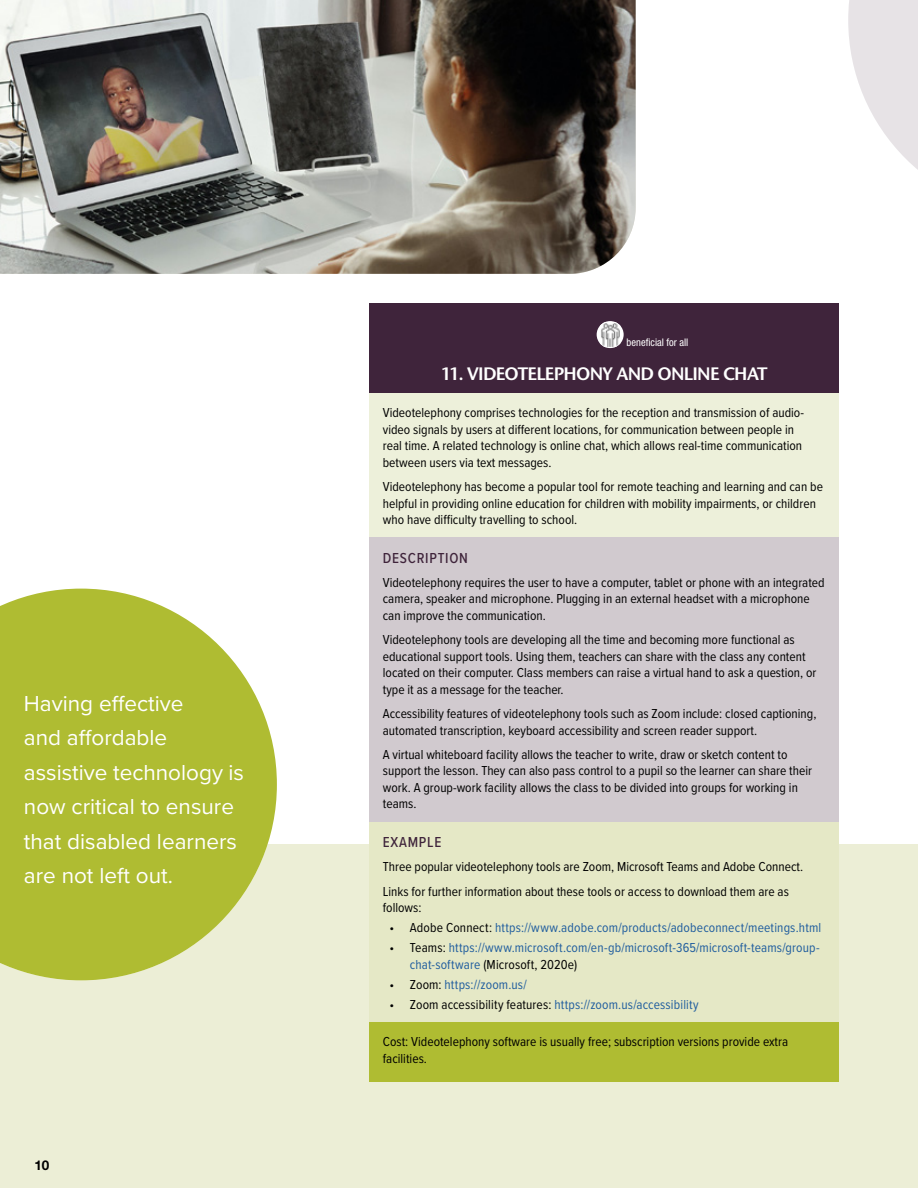
<style>
.page{position:relative;width:918px;height:1188px;background:#fff}
.page>*{position:absolute;margin:0;border:0;box-sizing:border-box;transform-origin:0 0}
.t1{font:22.5px/34.5px "Proxima Nova";color:#fff}
.t2{font:600 18px "Stone Sans ITC Std";letter-spacing:-.04em;color:#fff}
.t3{font:500 15px "Proxima Nova Cond";letter-spacing:.05em;color:#3f243b}
.t4{font:13.5px/16.5px "Proxima Nova Cond";color:#000}
.t5{font:13.5px/16.5px "Proxima Nova Cond";letter-spacing:.01em;color:#215e9e}
.t6{font:700 13.5px "Helvetica Neue LT Std";color:#000}
.t7{font:condensed 10.5px "Helvetica Neue LT Std";color:#fff}
.s1{color:#000}
</style>
<div class="page">
<div style="left:0;top:845px;width:918px;height:343px;background:#eceed6"></div>
<div style="left:369px;top:304px;width:470px;height:89px;background:#3f243b"></div>
<div style="left:369px;top:393px;width:470px;height:145px;background:#edf0da"></div>
<div style="left:369px;top:538px;width:470px;height:284px;background:#d1cacf"></div>
<div style="left:369px;top:822px;width:470px;height:200px;background:#e5e8c6"></div>
<div style="left:369px;top:1022px;width:470px;height:59px;background:#afbc32"></div>
<div style="left:597px;top:321px;width:27px;height:27px;background:#fff;border-radius:50%"></div>
<img style="left:600px;top:322px;width:20px;height:25px">
<img style="left:0;top:0;width:636px;height:274px">
<svg style="left:848px;top:0;width:70px;height:170px"></svg>
<svg style="left:0;top:589px;width:277px;height:391px;fill:#afbc32"></svg>
<h1 class="t1" style="left:24px;top:685px;width:222px">Having effective<br>and affordable assistive technology is now critical to ensure that disabled learners are not left out.</h1>
<p class="t6" style="left:34px;top:1157px;width:17px">10</p>
<p class="t7" style="left:627px;top:336px;width:63px">beneficial for all</p>
<h2 class="t2" style="left:441px;top:362px;width:328px">11. VIDEOTELEPHONY AND ONLINE CHAT</h2>
<p class="t4" style="left:383px;top:404px;width:423px">Videotelephony comprises technologies for the reception and transmission of audio&shy;video signals by users at different locations, for communication between people in real time. A related technology is online chat, which allows real-time communication between users via text messages.</p>
<p class="t4" style="left:383px;top:478px;width:442px">Videotelephony has become a popular tool for remote teaching and learning and can be helpful in providing online education for children with mobility impairments, or children who have difficulty travelling to school.</p>
<p class="t3" style="left:383px;top:547px;width:87px">DESCRIPTION</p>
<p class="t4" style="left:383px;top:574px;width:443px">Videotelephony requires the user to have a computer, tablet or phone with an integrated camera, speaker and microphone. Plugging in an external headset with a microphone can improve the communication.</p>
<p class="t4" style="left:383px;top:631px;width:435px">Videotelephony tools are developing all the time and becoming more functional as educational support tools. Using them, teachers can share with the class any content located on their computer. Class members can raise a virtual hand to ask a question, or type it as a message for the teacher.</p>
<p class="t4" style="left:383px;top:705px;width:435px">Accessibility features of videotelephony tools such as Zoom include: closed captioning, automated transcription, keyboard accessibility and screen reader support.</p>
<p class="t4" style="left:383px;top:746px;width:431px">A virtual whiteboard facility allows the teacher to write, draw or sketch content to support the lesson. They can also pass control to a pupil so the learner can share their work. A group-work facility allows the class to be divided into groups for working in teams.</p>
<p class="t3" style="left:383px;top:831px;width:60px">EXAMPLE</p>
<p class="t4" style="left:383px;top:854px;width:422px;line-height:24.3px">Three popular videotelephony tools are Zoom, Microsoft Teams and Adobe Connect.<br>Links for further information about these tools or access to download them are as</p>
<p class="t4" style="left:383px;top:899px;width:40px">follows:</p>
<p class="t5" style="left:390px;top:919px;width:433px"><span class="s1">• Adobe Connect:</span> https://www.adobe.com/products/adobeconnect/meetings.html</p>
<p class="t5" style="left:410px;top:939px;width:411px;text-indent:-20px"><span class="s1">• Teams:</span> https://www.microsoft.com/en-gb/microsoft-365/microsoft-teams/group&shy;chat-software <span class="s1">(Microsoft, 2020e)</span></p>
<p class="t5" style="left:390px;top:975px;width:139px"><span class="s1">• Zoom:</span> https://zoom.us/</p>
<p class="t5" style="left:390px;top:995px;width:311px"><span class="s1">• Zoom accessibility features:</span> https://zoom.us/accessibility</p>
<p class="t4" style="left:383px;top:1033px;width:407px">Cost: Videotelephony software is usually free; subscription versions provide extra facilities.</p>
</div>
